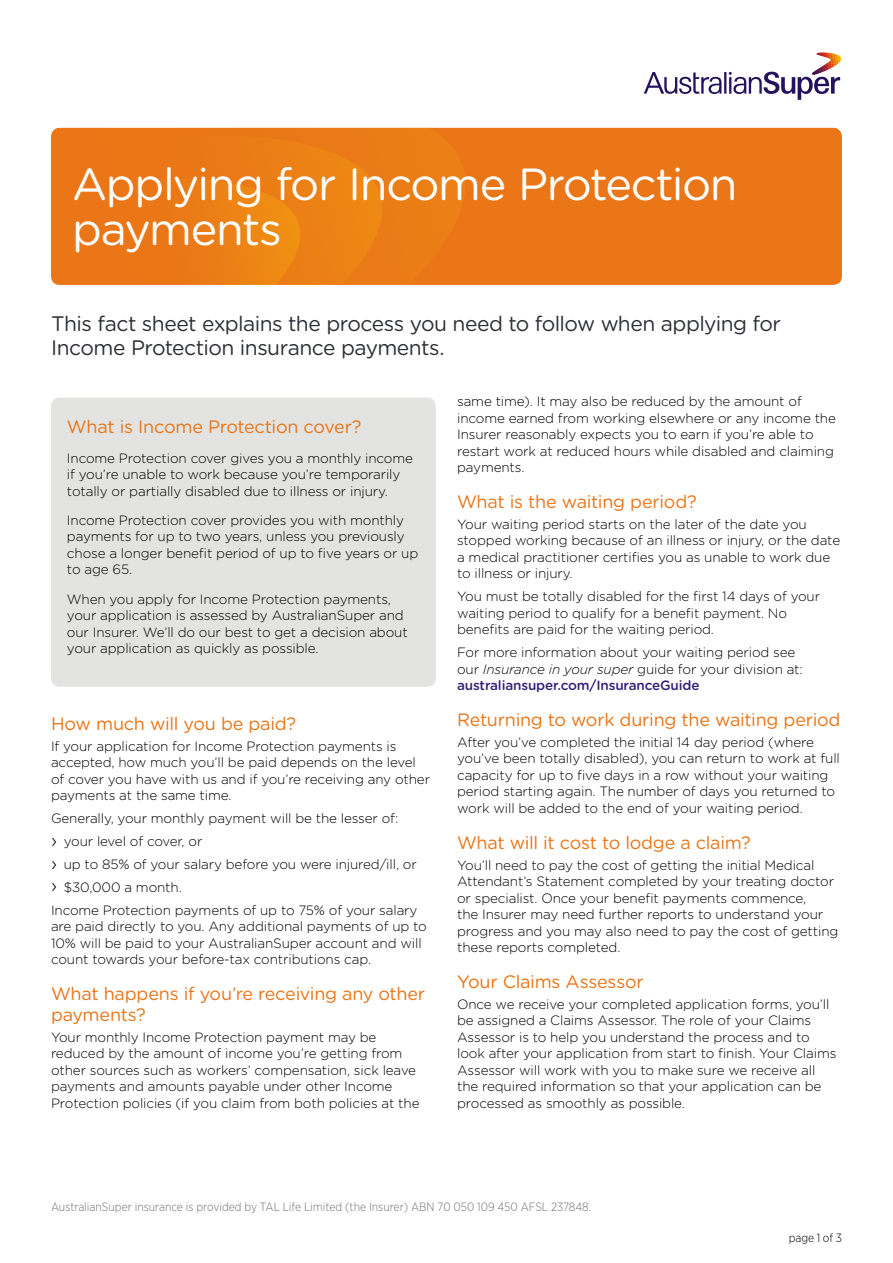
<style>
.page{position:relative;width:893px;height:1263px;background:#fff}
.page>*{position:absolute;margin:0;border:0;box-sizing:border-box;transform-origin:0 0}
.t1{font:45px/45px "Gotham Rounded";letter-spacing:-.03em;color:#fff}
.t2{font:21px/24px "Gotham Rounded";letter-spacing:-.025em;color:#2d2f35}
.t3{font:18px/21px "Gotham Rounded";letter-spacing:-.015em;color:#ea7517}
.t4{font:300 13.5px/16.5px "Gotham Rounded";letter-spacing:-.01em;color:#000}
.t5{font:300 12px "Gotham Narrow";color:#727273}
.t6{font:300 12px "Gotham Narrow";letter-spacing:-.01em;color:#000}
.s1{font-size:19.5px}
.s2{font-style:italic}
.s3{font-weight:500;color:#33207b}
</style>
<div class="page">
<div style="left:51px;top:398px;width:385px;height:289px;background:#e3e4e2;border-radius:9px"></div>
<div style="left:465px;top:128px;width:377px;height:157px;background:#ea7617"></div>
<div style="left:51px;top:128px;width:414px;height:157px;background:#eb7c16"></div>
<svg style="left:51px;top:135px;width:331px;height:150px;background:#eb7c15"></svg>
<svg style="left:51px;top:178px;width:249px;height:107px;background:#eb7b16"></svg>
<svg style="left:644px;top:53px;width:198px;height:47px"></svg>
<h1 class="t1" style="left:72px;top:160px;width:667px">Applying for Income Protection payments</h1>
<h2 class="t2" style="left:51px;top:311px;width:731px">This fact sheet explains the process you need to follow when applying for<br>Income Protection insurance payments.</h2>
<h3 class="t3" style="left:67px;top:416px;width:296px">What is Income Protection cover?</h3>
<p class="t4" style="left:67px;top:449px;width:347px">Income Protection cover gives you a monthly income if you’re unable to work because you’re temporarily totally or partially disabled due to illness or injury.</p>
<p class="t4" style="left:67px;top:511px;width:353px">Income Protection cover provides you with monthly payments for up to two years, unless you previously chose a longer benefit period of up to five years or up to age 65.</p>
<p class="t4" style="left:67px;top:590px;width:342px">When you apply for Income Protection payments, your application is assessed by AustralianSuper and our Insurer. We’ll do our best to get a decision about your application as quickly as possible.</p>
<h3 class="t3" style="left:51px;top:712px;width:247px">How much will you be paid?</h3>
<p class="t4" style="left:51px;top:737px;width:381px">If your application for Income Protection payments is accepted, how much you’ll be paid depends on the level of cover you have with us and if you’re receiving any other payments at the same time.</p>
<p class="t4" style="left:51px;top:806px;width:368px;line-height:23px">Generally, your monthly payment will be the lesser of:<br><span class="s1">›</span> your level of cover, or<br><span class="s1">›</span> up to 85% of your salary before you were injured/ill, or <span class="s1">›</span> $30,000 a month.<br>Income Protection payments of up to 75% of your salary</p>
<p class="t4" style="left:51px;top:917px;width:377px">are paid directly to you. Any additional payments of up to<br>10% will be paid to your AustralianSuper account and will count towards your before-tax contributions cap.</p>
<h3 class="t3" style="left:51px;top:982px;width:376px">What happens if you’re receiving any other payments?</h3>
<p class="t4" style="left:51px;top:1028px;width:370px">Your monthly Income Protection payment may be reduced by the amount of income you’re getting from other sources such as workers’ compensation, sick leave payments and amounts payable under other Income Protection policies (if you claim from both policies at the</p>
<p class="t4" style="left:457px;top:393px;width:380px">same time). It may also be reduced by the amount of income earned from working elsewhere or any income the Insurer reasonably expects you to earn if you’re able to restart work at reduced hours while disabled and claiming payments.</p>
<h3 class="t3" style="left:457px;top:490px;width:241px">What is the waiting period?</h3>
<p class="t4" style="left:457px;top:515px;width:385px">Your waiting period starts on the later of the date you stopped working because of an illness or injury, or the date a medical practitioner certifies you as unable to work due to illness or injury.</p>
<p class="t4" style="left:457px;top:588px;width:365px">You must be totally disabled for the first 14 days of your waiting period to qualify for a benefit payment. No benefits are paid for the waiting period.</p>
<p class="t4" style="left:457px;top:643px;width:347px">For more information about your waiting period see our <span class="s2">Insurance in your super</span> guide for your division at: <span class="s3">australiansuper.com/InsuranceGuide</span></p>
<h3 class="t3" style="left:457px;top:708px;width:385px">Returning to work during the waiting period</h3>
<p class="t4" style="left:457px;top:733px;width:384px">After you’ve completed the initial 14 day period (where you’ve been totally disabled), you can return to work at full capacity for up to five days in a row without your waiting period starting again. The number of days you returned to work will be added to the end of your waiting period.</p>
<h3 class="t3" style="left:457px;top:831px;width:295px">What will it cost to lodge a claim?</h3>
<p class="t4" style="left:457px;top:856px;width:383px">You’ll need to pay the cost of getting the initial Medical Attendant’s Statement completed by your treating doctor or specialist. Once your benefit payments commence,<br>the Insurer may need further reports to understand your progress and you may also need to pay the cost of getting these reports completed.</p>
<h3 class="t3" style="left:457px;top:970px;width:188px">Your Claims Assessor</h3>
<p class="t4" style="left:457px;top:995px;width:381px">Once we receive your completed application forms, you’ll be assigned a Claims Assessor. The role of your Claims Assessor is to help you understand the process and to look after your application from start to finish. Your Claims Assessor will work with you to make sure we receive all the required information so that your application can be processed as smoothly as possible.</p>
<p class="t5" style="left:51px;top:1199px;width:542px">AustralianSuper insurance is provided by TAL Life Limited (the Insurer) ABN 70 050 109 450 AFSL 237848.</p>
<p class="t6" style="left:789px;top:1230px;width:55px">page 1 of 3</p>
</div>
